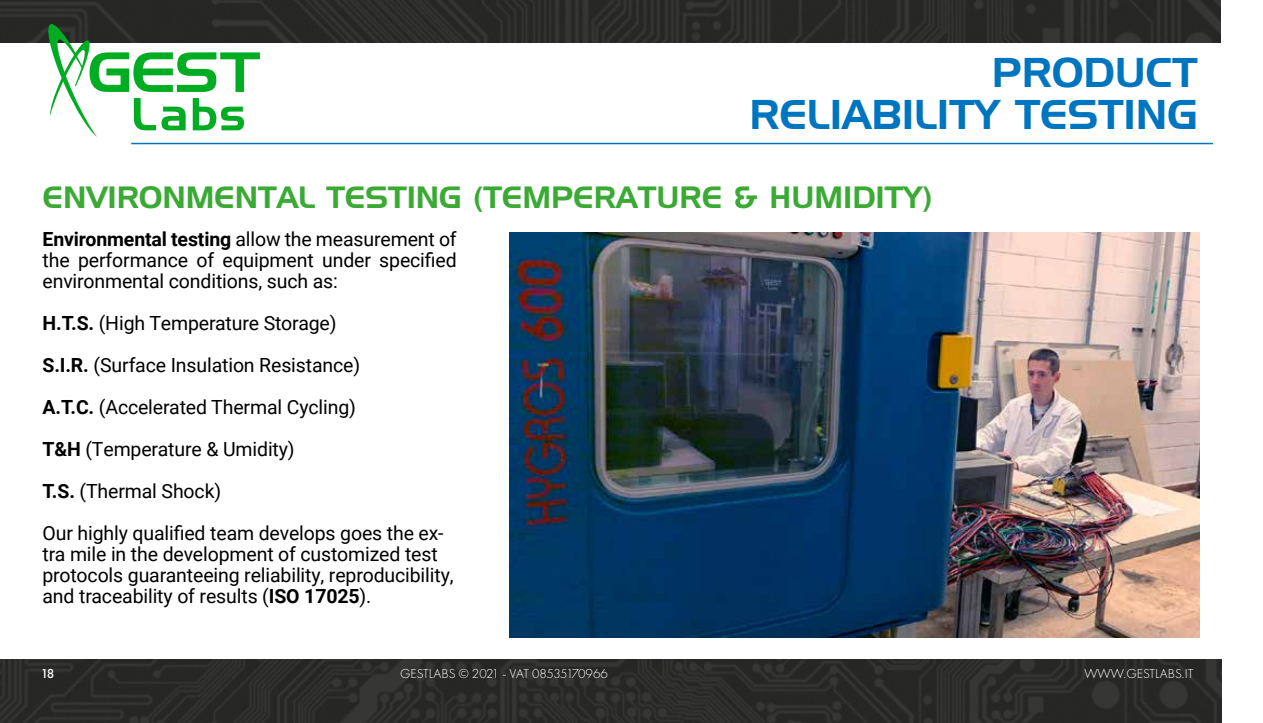
<style>
.page{position:relative;width:1263px;height:723px;background:#fff}
.page>*{position:absolute;margin:0;border:0;box-sizing:border-box;transform-origin:0 0}
.t1{font:40.5px/42px "Handel Gothic";color:#0075bf;text-align:right}
.t2{font:30px "Handel Gothic";color:#3aaa35}
.t3{font:19.5px/42px "Roboto";letter-spacing:-.005em;color:#000}
.t4{font:300 13.5px "Futura PT";color:#fff}
.t5{font:500 13.5px "Futura PT";color:#fff}
.s1{font-weight:700}
</style>
<div class="page">
<img style="left:0;top:0;width:1221px;height:43px">
<img style="left:0;top:659px;width:1221px;height:64px">
<img style="left:510px;top:233px;width:689px;height:405px">
<hr style="left:131px;top:143px;width:1082px;height:1px;background:#0075bf">
<svg style="left:45px;top:22px;width:215px;height:115px"></svg>
<h1 class="t1" style="left:749px;top:54px;width:450px">PRODUCT<br>RELIABILITY TESTING</h1>
<h2 class="t2" style="left:43px;top:183px;width:891px">ENVIRONMENTAL TESTING (TEMPERATURE &amp; HUMIDITY)</h2>
<p class="t3" style="left:43px;top:228px;width:416px;line-height:21px;text-align:justify"><span class="s1">Environmental testing</span> allow the measurement of the performance of equipment under specified environmental conditions, such as:</p>
<p class="t3" style="left:43px;top:301px;width:403px"><span class="s1">H.T.S.</span> (High Temperature Storage)<br><span class="s1">S.I.R.</span> (Surface Insulation Resistance)<br><span class="s1">A.T.C.</span> (Accelerated Thermal Cycling)<br><span class="s1">T&amp;H</span> (Temperature &amp; Umidity)<br><span class="s1">T.S.</span> (Thermal Shock)<br>Our highly qualified team develops goes the ex-</p>
<p class="t3" style="left:43px;top:543px;width:413px;line-height:21px">tra mile in the development of customized test protocols guaranteeing reliability, reproducibility, and traceability of results (<span class="s1">ISO 17025</span>).</p>
<p class="t5" style="left:41px;top:665px;width:15px">18</p>
<p class="t4" style="left:400px;top:666px;width:209px">GESTLABS © 2021 - VAT 08535170966</p>
<p class="t4" style="left:1084px;top:666px;width:110px">WWW.GESTLABS.IT</p>
</div>
